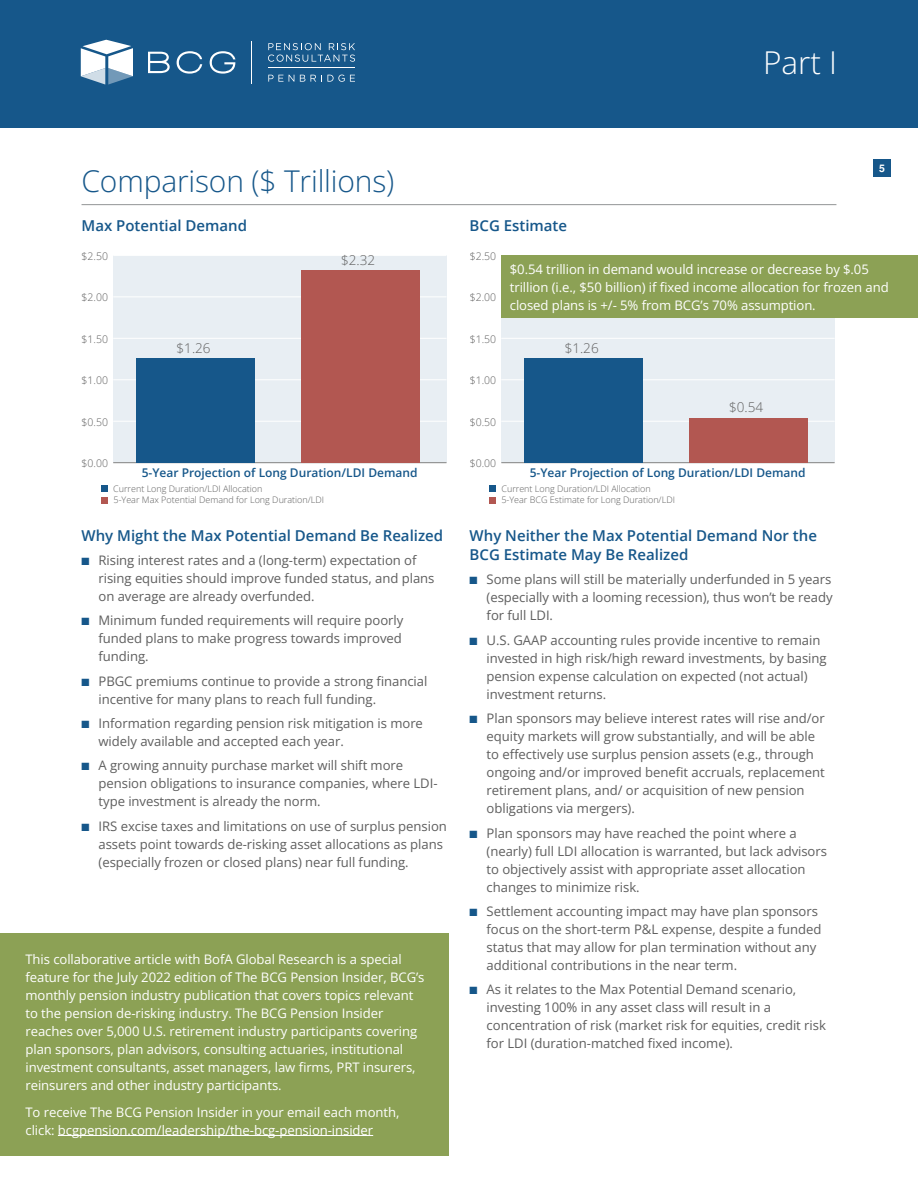
<style>
.page{position:relative;width:918px;height:1188px;background:#fff}
.page>*{position:absolute;margin:0;border:0;box-sizing:border-box;transform-origin:0 0}
.t1{font:300 31.5px "Open Sans";color:#fff}
.t2{font:300 30px "Open Sans";letter-spacing:-.005em;color:#16578a}
.t3{font:600 15px/19.5px "Open Sans";color:#16578a}
.t4{font:300 13.5px "Open Sans";color:#5e5e5e}
.t5{font:13.2px/18px "Open Sans";letter-spacing:-.005em;color:#5e5e5e}
.t6{font:13.2px/18px "Open Sans";letter-spacing:-.005em;color:#fff}
.t7{font:600 12px "Open Sans";color:#16578a}
.t8{font:300 10.5px "Open Sans";color:#5e5e5e}
.t9{font:700 10.5px "Helvetica";color:#fff}
.t10{font:300 9px "Open Sans";color:#5e5e5e}
.s1{color:#16578a}
</style>
<div class="page">
<div style="left:0;top:0;width:918px;height:128px;background:#16578a"></div>
<svg style="left:177px;top:51px;width:25px;height:23px"></svg>
<svg style="left:148px;top:52px;width:22px;height:21px"></svg>
<svg style="left:210px;top:51px;width:25px;height:23px"></svg>
<hr style="left:251px;top:41px;width:1px;height:43px;background:#fff">
<svg style="left:268px;top:43px;width:87px;height:19px"></svg>
<svg style="left:268px;top:75px;width:26px;height:7px"></svg>
<svg style="left:300px;top:75px;width:55px;height:7px"></svg>
<hr style="left:268px;top:67px;width:87px;height:1px;background:#fff">
<svg style="left:81px;top:40px;width:52px;height:45px"></svg>
<div style="left:874px;top:159px;width:17px;height:17px;background:#16578a"></div>
<hr style="left:82px;top:204px;width:754px;height:1px;background:#929496">
<div style="left:113px;top:255px;width:334px;height:208px;background:#e8eef3"></div>
<hr style="left:113px;top:462px;width:334px;height:1px;background:#808080">
<hr style="left:113px;top:421px;width:334px;height:1px;background:#fff">
<hr style="left:113px;top:379px;width:334px;height:1px;background:#fff">
<hr style="left:113px;top:338px;width:334px;height:1px;background:#fff">
<hr style="left:113px;top:296px;width:334px;height:1px;background:#fff">
<hr style="left:113px;top:255px;width:334px;height:1px;background:#fff">
<div style="left:136px;top:358px;width:119px;height:105px;background:#16578a"></div>
<div style="left:301px;top:270px;width:118px;height:193px;background:#b25751"></div>
<div style="left:102px;top:485px;width:6px;height:7px;background:#16578a"></div>
<svg style="left:102px;top:497px;width:6px;height:6px"></svg>
<div style="left:501px;top:255px;width:334px;height:208px;background:#e8eef3"></div>
<hr style="left:501px;top:462px;width:334px;height:1px;background:#808080">
<hr style="left:501px;top:421px;width:334px;height:1px;background:#fff">
<hr style="left:501px;top:379px;width:334px;height:1px;background:#fff">
<hr style="left:501px;top:338px;width:334px;height:1px;background:#fff">
<div style="left:524px;top:358px;width:119px;height:105px;background:#16578a"></div>
<div style="left:689px;top:418px;width:118px;height:45px;background:#b25751"></div>
<div style="left:490px;top:485px;width:6px;height:7px;background:#16578a"></div>
<svg style="left:490px;top:497px;width:6px;height:6px"></svg>
<div style="left:0;top:933px;width:448px;height:223px;background:#8ca155"></div>
<hr style="left:58px;top:1135px;width:315px;height:1px;background:#fff">
<div style="left:501px;top:255px;width:417px;height:63px;background:#8ca155"></div>
<h1 class="t1" style="left:763px;top:41px;width:76px">Part I</h1>
<h2 class="t2" style="left:82px;top:160px;width:314px">Comparison ($ Trillions)</h2>
<p class="t3" style="left:82px;top:216px;width:167px">Max Potential Demand</p>
<p class="t3" style="left:470px;top:216px;width:99px">BCG Estimate</p>
<p class="t9" style="left:879px;top:161px;width:7px">5</p>
<p class="t8" style="left:82px;top:249px;width:28px">$2.50</p>
<p class="t8" style="left:82px;top:290px;width:28px">$2.00</p>
<p class="t4" style="left:341px;top:251px;width:36px">$2.32</p>
<p class="t8" style="left:470px;top:249px;width:28px">$2.50</p>
<p class="t8" style="left:470px;top:290px;width:28px">$2.00</p>
<p class="t6" style="left:510px;top:260px;width:380px">$0.54 trillion in demand would increase or decrease by $.05 trillion (i.e., $50 billion) if fixed income allocation for frozen and closed plans is +/- 5% from BCG’s 70% assumption.</p>
<p class="t8" style="left:82px;top:332px;width:28px">$1.50</p>
<p class="t4" style="left:177px;top:338px;width:36px">$1.26</p>
<p class="t8" style="left:470px;top:332px;width:28px">$1.50</p>
<p class="t4" style="left:565px;top:338px;width:36px">$1.26</p>
<p class="t8" style="left:82px;top:373px;width:28px">$1.00</p>
<p class="t8" style="left:470px;top:373px;width:28px">$1.00</p>
<p class="t4" style="left:729px;top:398px;width:36px">$0.54</p>
<p class="t8" style="left:82px;top:415px;width:28px">$0.50</p>
<p class="t8" style="left:470px;top:415px;width:28px">$0.50</p>
<p class="t8" style="left:82px;top:456px;width:28px">$0.00</p>
<p class="t7" style="left:142px;top:465px;width:277px">5-Year Projection of Long Duration/LDI Demand</p>
<p class="t8" style="left:470px;top:456px;width:28px">$0.00</p>
<p class="t7" style="left:530px;top:465px;width:277px">5-Year Projection of Long Duration/LDI Demand</p>
<p class="t10" style="left:113px;top:482px;width:151px">Current Long Duration/LDI Allocation</p>
<p class="t10" style="left:501px;top:482px;width:151px">Current Long Duration/LDI Allocation</p>
<p class="t10" style="left:114px;top:494px;width:212px">5-Year Max Potential Demand for Long Duration/LDI</p>
<p class="t10" style="left:501px;top:494px;width:175px">5-Year BCG Estimate for Long Duration/LDI</p>
<p class="t3" style="left:82px;top:525px;width:363px">Why Might the Max Potential Demand Be Realized</p>
<p class="t5" style="left:99px;top:551px;width:337px;text-indent:-17px"><span class="s1">■</span> Rising interest rates and a (long-term) expectation of rising equities should improve funded status, and plans on average are already overfunded.</p>
<p class="t5" style="left:99px;top:611px;width:306px;text-align:justify;text-indent:-17px"><span class="s1">■</span> Minimum funded requirements will require poorly funded plans to make progress towards improved funding.</p>
<p class="t5" style="left:99px;top:672px;width:330px;text-indent:-17px"><span class="s1">■</span> PBGC premiums continue to provide a strong financial incentive for many plans to reach full funding.</p>
<p class="t5" style="left:99px;top:714px;width:326px;text-indent:-17px"><span class="s1">■</span> Information regarding pension risk mitigation is more widely available and accepted each year.</p>
<p class="t5" style="left:99px;top:756px;width:341px;text-indent:-17px"><span class="s1">■</span> A growing annuity purchase market will shift more pension obligations to insurance companies, where LDI&shy;type investment is already the norm.</p>
<p class="t5" style="left:99px;top:817px;width:350px;text-indent:-17px"><span class="s1">■</span> IRS excise taxes and limitations on use of surplus pension assets point towards de-risking asset allocations as plans (especially frozen or closed plans) near full funding.</p>
<p class="t6" style="left:25px;top:950px;width:401px">This collaborative article with BofA Global Research is a special feature for the July 2022 edition of The BCG Pension Insider, BCG’s monthly pension industry publication that covers topics relevant to the pension de-risking industry. The BCG Pension Insider reaches over 5,000 U.S. retirement industry participants covering plan sponsors, plan advisors, consulting actuaries, institutional investment consultants, asset managers, law firms, PRT insurers, reinsurers and other industry participants.</p>
<p class="t6" style="left:25px;top:1103px;width:375px">To receive The BCG Pension Insider in your email each month, click: bcgpension.com/leadership/the-bcg-pension-insider</p>
<p class="t3" style="left:470px;top:525px;width:349px">Why Neither the Max Potential Demand Nor the<br>BCG Estimate May Be Realized</p>
<p class="t5" style="left:487px;top:570px;width:348px;text-align:justify;text-indent:-17px"><span class="s1">■</span> Some plans will still be materially underfunded in 5 years (especially with a looming recession), thus won’t be ready for full LDI.</p>
<p class="t5" style="left:487px;top:631px;width:342px;text-indent:-17px"><span class="s1">■</span> U.S. GAAP accounting rules provide incentive to remain invested in high risk/high reward investments, by basing pension expense calculation on expected (not actual) investment returns.</p>
<p class="t5" style="left:487px;top:709px;width:340px;text-indent:-17px"><span class="s1">■</span> Plan sponsors may believe interest rates will rise and/or equity markets will grow substantially, and will be able to effectively use surplus pension assets (e.g., through ongoing and/or improved benefit accruals, replacement retirement plans, and/ or acquisition of new pension obligations via mergers).</p>
<p class="t5" style="left:487px;top:823px;width:342px;text-indent:-17px"><span class="s1">■</span> Plan sponsors may have reached the point where a (nearly) full LDI allocation is warranted, but lack advisors to objectively assist with appropriate asset allocation changes to minimize risk.</p>
<p class="t5" style="left:487px;top:902px;width:336px;text-indent:-17px"><span class="s1">■</span> Settlement accounting impact may have plan sponsors focus on the short-term P&amp;L expense, despite a funded status that may allow for plan termination without any additional contributions in the near term.</p>
<p class="t5" style="left:487px;top:980px;width:341px;text-indent:-17px"><span class="s1">■</span> As it relates to the Max Potential Demand scenario, investing 100% in any asset class will result in a concentration of risk (market risk for equities, credit risk for LDI (duration-matched fixed income).</p>
</div>
